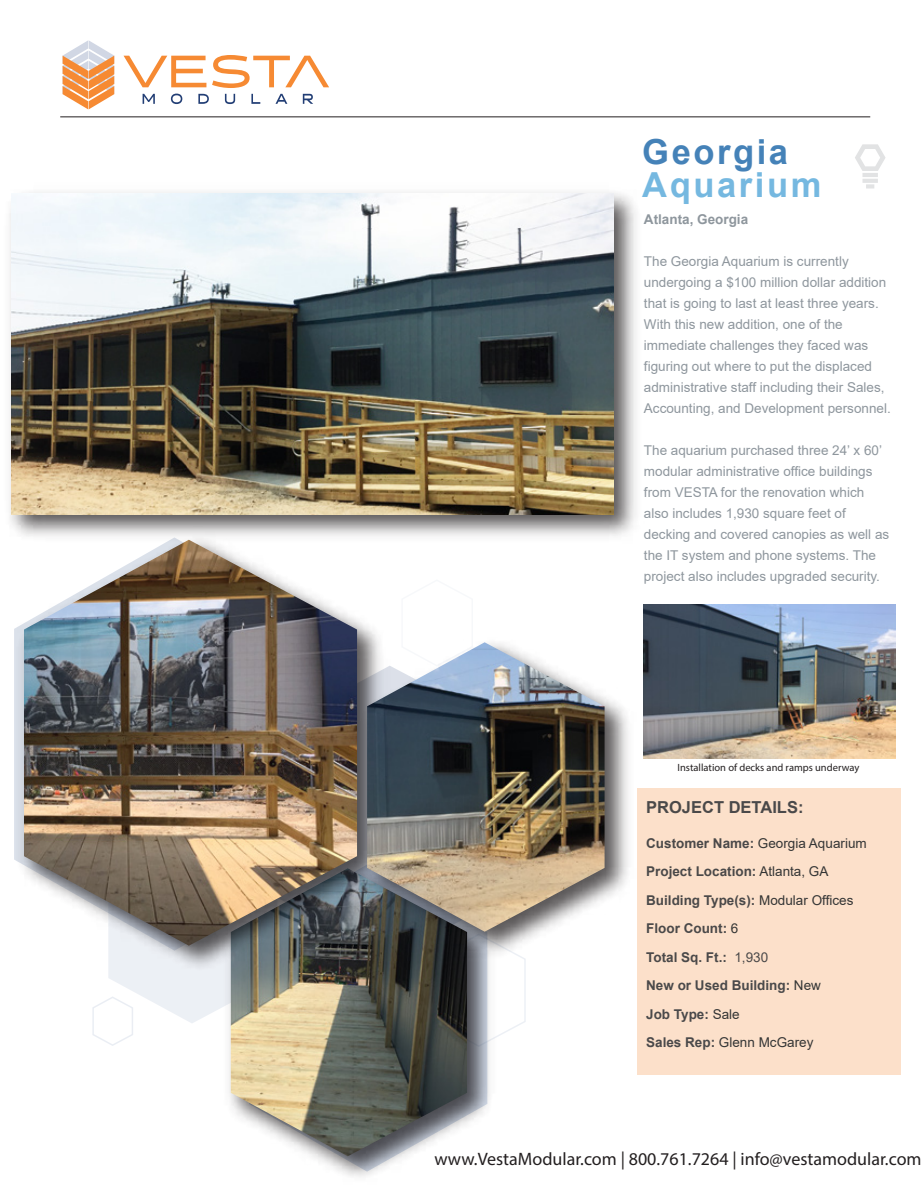
<style>
.page{position:relative;width:924px;height:1188px;background:#fff}
.page>*{position:absolute;margin:0;border:0;box-sizing:border-box;transform-origin:0 0}
.t1{font:700 34.5px "Arial";letter-spacing:.075em;color:#75b8e0}
.t2{font:700 34.5px "Arial";letter-spacing:.075em;color:#4582b8}
.t3{font:18px "Myriad";color:#231f20}
.t4{font:700 16.5px "Arial";color:#4a494a}
.t5{font:13.5px/21px "Arial";color:#8e969d}
.t6{font:700 13.5px/28.5px "Arial";color:#4a494a}
.t7{font:700 13.5px "Arial";color:#8e969d}
.t8{font:10.5px "Myriad";color:#231f20}
.s1{font-weight:400;color:#343535}
.s2{font-weight:400}
</style>
<div class="page">
<hr style="left:60px;top:116px;width:810px;height:1px;background:#231f20">
<div style="left:638px;top:788px;width:264px;height:287px;background:#fce0ca"></div>
<svg style="left:143px;top:94px;width:12px;height:10px"></svg>
<svg style="left:171px;top:94px;width:11px;height:10px"></svg>
<svg style="left:198px;top:94px;width:11px;height:10px"></svg>
<svg style="left:225px;top:94px;width:10px;height:10px"></svg>
<svg style="left:251px;top:94px;width:9px;height:10px"></svg>
<svg style="left:276px;top:94px;width:11px;height:10px"></svg>
<svg style="left:303px;top:94px;width:10px;height:10px"></svg>
<svg style="left:63px;top:40px;width:51px;height:69px"></svg>
<svg style="left:124px;top:56px;width:82px;height:31px"></svg>
<svg style="left:212px;top:55px;width:117px;height:33px"></svg>
<svg style="left:855px;top:144px;width:31px;height:45px"></svg>
<img style="left:9px;top:192px;width:627px;height:344px">
<img style="left:12px;top:194px;width:601px;height:320px">
<img style="left:644px;top:604px;width:252px;height:154px">
<img style="left:114px;top:968px;width:412px;height:209px">
<img style="left:231px;top:968px;width:236px;height:188px">
<img style="left:9px;top:526px;width:399px;height:454px">
<img style="left:24px;top:540px;width:333px;height:406px">
<img style="left:198px;top:627px;width:572px;height:341px">
<img style="left:367px;top:642px;width:238px;height:290px">
<h1 class="t2" style="left:642px;top:127px;width:147px">Georgia</h1>
<h1 class="t1" style="left:642px;top:161px;width:181px">Aquarium</h1>
<p class="t7" style="left:644px;top:210px;width:106px">Atlanta, Georgia</p>
<p class="t5" style="left:644px;top:251px;width:248px">The Georgia Aquarium is currently undergoing a $100 million dollar addition that is going to last at least three years.<br>With this new addition, one of the immediate challenges they faced was figuring out where to put the displaced administrative staff including their Sales, Accounting, and Development personnel.</p>
<p class="t5" style="left:644px;top:440px;width:247px">The aquarium purchased three 24’ x 60’ modular administrative office buildings from VESTA for the renovation which also includes 1,930 square feet of decking and covered canopies as well as the IT system and phone systems. The project also includes upgraded security.</p>
<p class="t8" style="left:678px;top:761px;width:183px">Installation of decks and ramps underway</p>
<p class="t4" style="left:646px;top:796px;width:159px">PROJECT DETAILS:</p>
<p class="t6" style="left:646px;top:829px;width:222px">Customer Name: <span class="s1">Georgia Aquarium<br></span>Project Location: <span class="s1">Atlanta, GA<br></span>Building Type(s): <span class="s1">Modular Offices<br></span>Floor Count: <span class="s1">6<br></span>Total Sq. Ft.: <span class="s2">1,930<br></span>New or Used Building: <span class="s1">New<br></span>Job Type: <span class="s1">Sale<br></span>Sales Rep: <span class="s1">Glenn McGarey</span></p>
<h2 class="t3" style="left:435px;top:1148px;width:489px">www.VestaModular.com | 800.761.7264 | info@vestamodular.com</h2>
</div>
